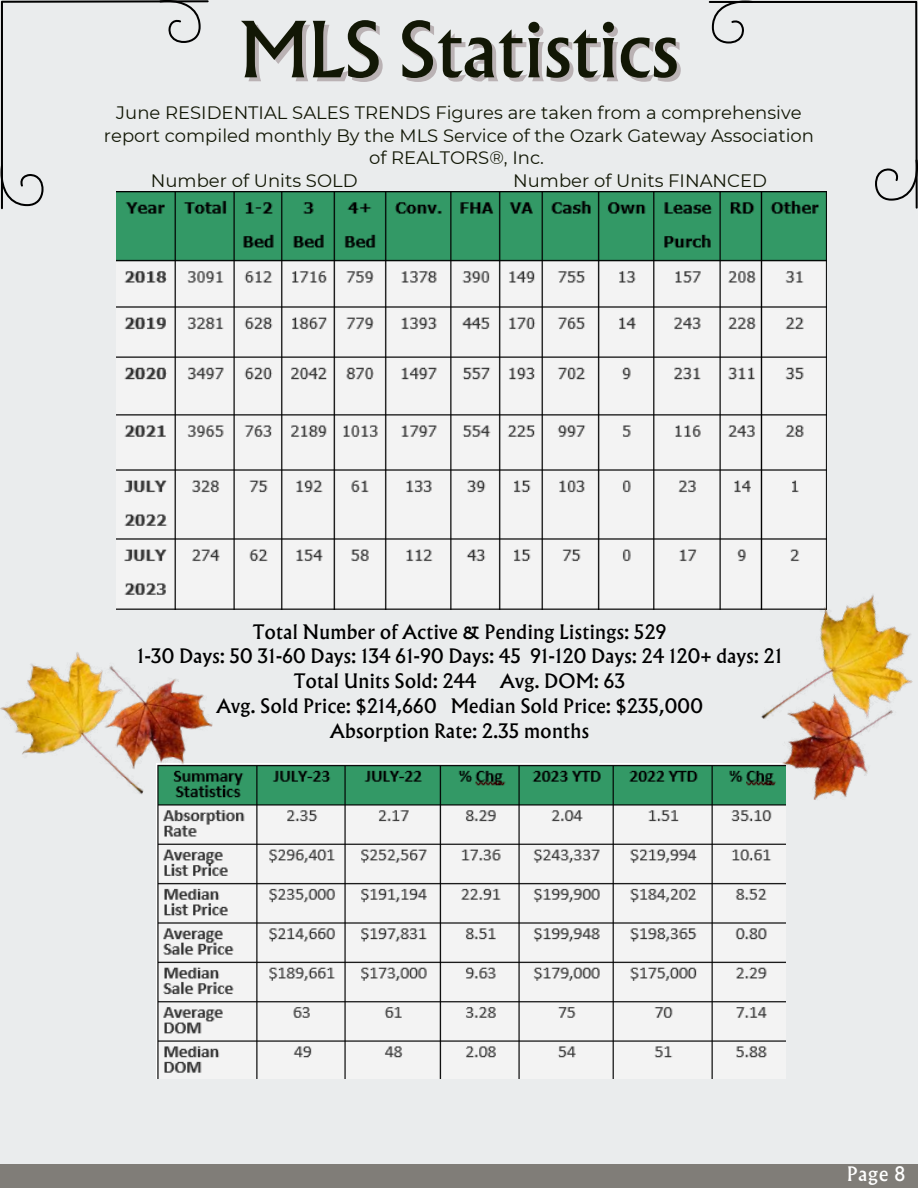
<style>
.page{position:relative;width:918px;height:1188px;background:#eaeced}
.page>*{position:absolute;margin:0;border:0;box-sizing:border-box;transform-origin:0 0}
.t1{font:69px "Albertus Nova";color:#121705}
.t2{font:18px "Albertus Nova";letter-spacing:.02em;color:#000}
.t3{font:18px "Montserrat";color:#121705}
.t4{font:18px "Albertus Nova";color:#fff}
</style>
<div class="page">
<div style="left:0;top:1164px;width:918px;height:24px;background:#807d78"></div>
<svg style="left:709px;top:1px;width:209px;height:208px"></svg>
<svg style="left:1px;top:0;width:208px;height:209px"></svg>
<img style="left:117px;top:191px;width:710px;height:419px">
<img style="left:157px;top:764px;width:628px;height:315px">
<img style="left:0;top:652px;width:220px;height:164px">
<img style="left:727px;top:562px;width:186px;height:255px">
<h1 class="t1" style="left:240px;top:1px;width:440px">MLS Statistics</h1>
<p class="t3" style="left:116px;top:102px;width:687px">June RESIDENTIAL SALES TRENDS Figures are taken from a comprehensive</p>
<p class="t3" style="left:104px;top:124px;width:712px">report compiled monthly By the MLS Service of the Ozark Gateway Association</p>
<p class="t3" style="left:369px;top:147px;width:176px">of REALTORS®, Inc.</p>
<p class="t3" style="left:151px;top:169px;width:208px">Number of Units SOLD</p>
<p class="t3" style="left:513px;top:169px;width:255px">Number of Units FINANCED</p>
<p class="t2" style="left:253px;top:619px;width:415px">Total Number of Active &amp; Pending Listings: 529</p>
<p class="t2" style="left:137px;top:643px;width:647px">1-30 Days: 50 31-60 Days: 134 61-90 Days: 45 91-120 Days: 24 120+ days: 21</p>
<p class="t2" style="left:294px;top:668px;width:184px">Total Units Sold: 244</p>
<p class="t2" style="left:500px;top:668px;width:126px">Avg. DOM: 63</p>
<p class="t2" style="left:216px;top:693px;width:488px">Avg. Sold Price: $214,660 Median Sold Price: $235,000</p>
<p class="t2" style="left:330px;top:718px;width:260px">Absorption Rate: 2.35 months</p>
<p class="t4" style="left:847px;top:1161px;width:60px">Page 8</p>
</div>
